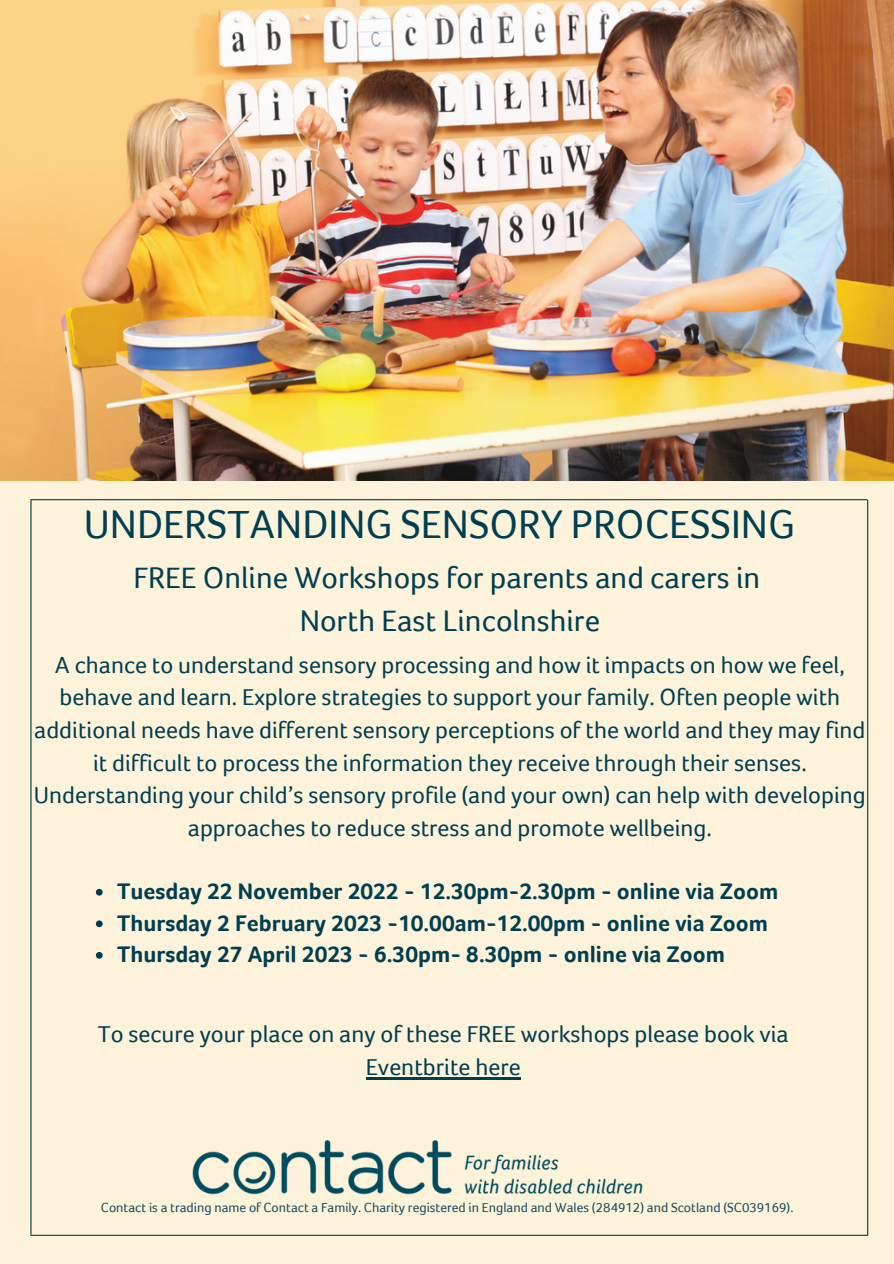
<style>
.page{position:relative;width:894px;height:1264px;background:#fff}
.page>*{position:absolute;margin:0;border:0;box-sizing:border-box;transform-origin:0 0}
.t1{font:41.1px "Foco";color:#003e52}
.t2{font:30.9px/43.2px "Foco";color:#003e52;text-align:center}
.t3{font:24px/32.7px "Foco";color:#003e52;text-align:center}
.t4{font:700 23.25px/31.5px "Foco";color:#003e52}
.t5{font:13.5px "Foco";color:#164c63}
</style>
<div class="page">
<div style="left:0;top:0;width:893px;height:1263px;background:#fdf3da"></div>
<img style="left:192px;top:1140px;width:451px;height:55px">
<hr style="left:31px;top:499px;width:835px;height:1px;background:#003e52">
<hr style="left:30px;top:1234px;width:837px;height:1px;background:#003e52">
<hr style="left:30px;top:499px;width:2px;height:735px;background:#003e52">
<hr style="left:866px;top:499px;width:2px;height:736px;background:#003e52">
<svg style="left:96px;top:888px;width:7px;height:7px"></svg>
<svg style="left:96px;top:920px;width:7px;height:7px"></svg>
<svg style="left:96px;top:952px;width:7px;height:6px"></svg>
<hr style="left:365px;top:1077px;width:155px;height:2px;background:#003e52">
<img style="left:0;top:0;width:893px;height:481px">
<h1 class="t1" style="left:84px;top:502px;width:712px">UNDERSTANDING SENSORY PROCESSING</h1>
<p class="t2" style="left:133px;top:556px;width:628px">FREE Online Workshops for parents and carers in<br>North East Lincolnshire</p>
<p class="t3" style="left:34px;top:648px;width:833px">A chance to understand sensory processing and how it impacts on how we feel, behave and learn. Explore strategies to support your family. Often people with additional needs have different sensory perceptions of the world and they may find it difficult to process the information they receive through their senses.<br>Understanding your child’s sensory profile (and your own) can help with developing approaches to reduce stress and promote wellbeing.</p>
<p class="t4" style="left:117px;top:875px;width:662px">Tuesday 22 November 2022 - 12.30pm-2.30pm - online via Zoom<br>Thursday 2 February 2023 -10.00am-12.00pm - online via Zoom<br>Thursday 27 April 2023 - 6.30pm- 8.30pm - online via Zoom</p>
<p class="t3" style="left:98px;top:1018px;width:692px">To secure your place on any of these FREE workshops please book via<br>Eventbrite here</p>
<p class="t5" style="left:101px;top:1200px;width:693px">Contact is a trading name of Contact a Family. Charity registered in England and Wales (284912) and Scotland (SC039169).</p>
</div>
